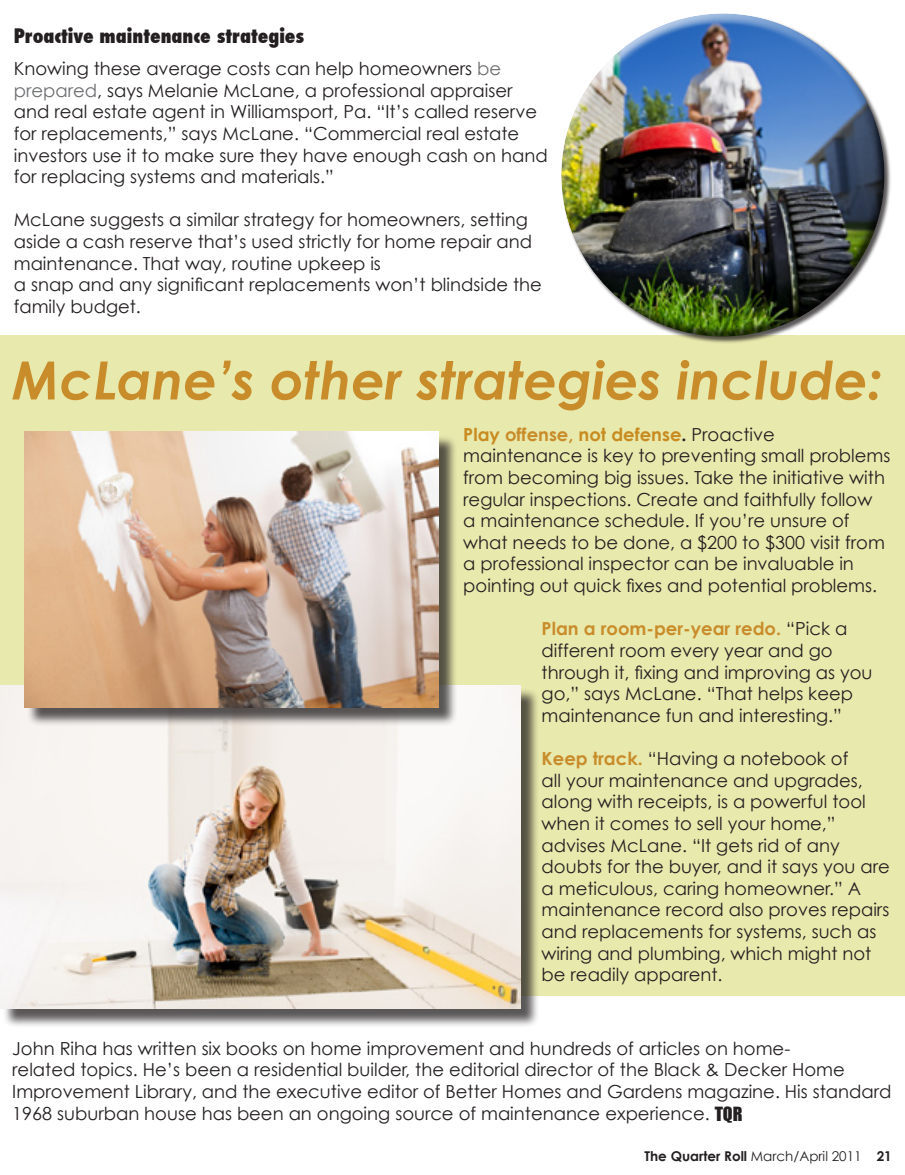
<style>
.page{position:relative;width:905px;height:1175px;background:#fff}
.page>*{position:absolute;margin:0;border:0;box-sizing:border-box;transform-origin:0 0}
.t1{font:italic 700 52.8px "Century Gothic";color:#c98c2a}
.t2{font:800 condensed 19.5px "Futura";color:#231f20}
.t3{font:18px/21.6px "Century Gothic";color:#231f20}
.t4{font:700 13.5px "Century Gothic";color:#231f20}
.s1{color:#6c6d70}
.s2{font-weight:700;color:#c88b1f}
.s3{font-weight:700;color:#c98c2a}
.s4{font-weight:700}
.s5{font-family:"Impact"}
.s6{font-weight:400}
</style>
<div class="page">
<div style="left:0;top:335px;width:904px;height:661px;background:#e8e9ad"></div>
<div style="left:561px;top:13px;width:343px;height:350px;background:#231f20;opacity:.75"></div>
<div style="left:551px;top:6px;width:340px;height:340px;background:#231f20;opacity:.75"></div>
<div style="left:2px;top:687px;width:543px;height:346px;background:#231f20;opacity:.75"></div>
<img style="left:0;top:685px;width:520px;height:323px">
<div style="left:27px;top:434px;width:436px;height:298px;background:#231f20;opacity:.75"></div>
<img style="left:24px;top:431px;width:414px;height:276px">
<p class="t2" style="left:14px;top:23px;width:292px">Proactive maintenance strategies</p>
<p class="t3" style="left:14px;top:58px;width:535px">Knowing these average costs can help homeowners <span class="s1">be prepared</span>, says Melanie McLane, a professional appraiser and real estate agent in Williamsport, Pa. “It’s called reserve for replacements,” says McLane. “Commercial real estate investors use it to make sure they have enough cash on hand for replacing systems and materials.”</p>
<p class="t3" style="left:14px;top:209px;width:520px">McLane suggests a similar strategy for homeowners, setting aside a cash reserve that’s used strictly for home repair and maintenance. That way, routine upkeep is</p>
<p class="t3" style="left:14px;top:274px;width:529px">a snap and any significant replacements won’t blindside the family budget.</p>
<p class="t1" style="left:12px;top:346px;width:871px">McLane’s other strategies include:</p>
<p class="t3" style="left:463px;top:423px;width:428px"><span class="s2">Play</span> <span class="s3">offense</span><span class="s2">, not defense</span><span class="s4">.</span> Proactive maintenance is key to preventing small problems from becoming big issues. Take the initiative with regular inspections. Create and faithfully follow<br>a maintenance schedule. If you’re unsure of what needs to be done, a $200 to $300 visit from a professional inspector can be invaluable in pointing out quick fixes and potential problems.</p>
<p class="t3" style="left:541px;top:618px;width:332px"><span class="s3">Plan a room-per-year redo.</span> “Pick a different room every year and go through it, fixing and improving as you go,” says McLane. “That helps keep maintenance fun and interesting.”</p>
<p class="t3" style="left:541px;top:747px;width:349px"><span class="s3">Keep track.</span> “Having a notebook of<br>all your maintenance and upgrades, along with receipts, is a powerful tool when it comes to sell your home,” advises McLane. “It gets rid of any doubts for the buyer, and it says you are a meticulous, caring homeowner.” A maintenance record also proves repairs and replacements for systems, such as wiring and plumbing, which might not be readily apparent.</p>
<p class="t3" style="left:12px;top:1037px;width:880px">John Riha has written six books on home improvement and hundreds of articles on home-<br>related topics. He’s been a residential builder, the editorial director of the Black &amp; Decker Home Improvement Library, and the executive editor of Better Homes and Gardens magazine. His standard 1968 suburban house has been an ongoing source of maintenance experience. <span class="s5">TQR</span></p>
<p class="t4" style="left:644px;top:1147px;width:249px">The Quarter Roll <span class="s6">March/April 2011</span> 21</p>
</div>
